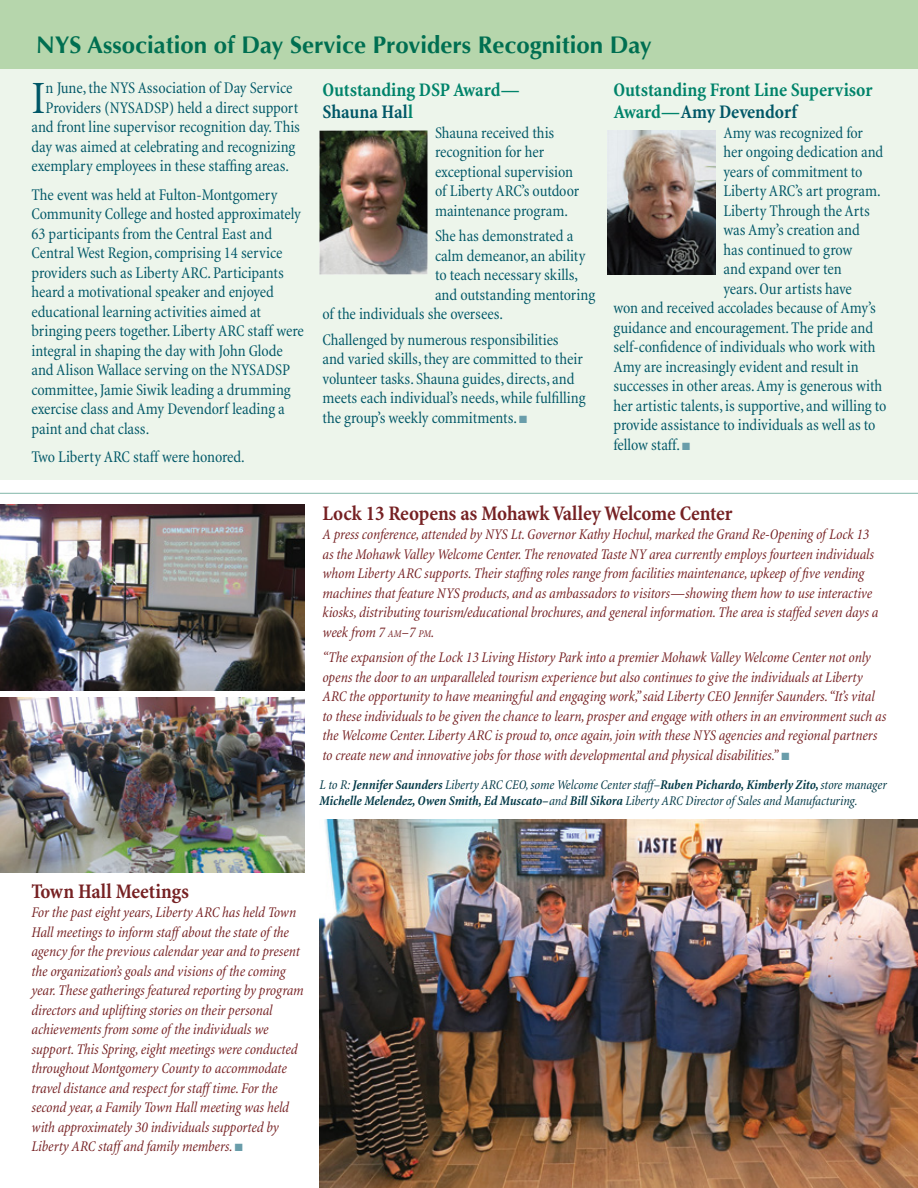
<style>
.page{position:relative;width:918px;height:1188px;background:#fff}
.page>*{position:absolute;margin:0;border:0;box-sizing:border-box;transform-origin:0 0}
.t1{font:condensed 46.95px "Minion";color:#005767}
.t2{font:700 24px "Optima";color:#006f51}
.t3{font:700 condensed 21px "Minion";letter-spacing:-.005em;color:#762123}
.t4{font:700 condensed 19.5px/22.5px "Minion";letter-spacing:-.005em;color:#00836a}
.t5{font:condensed 16.5px/19.5px "Minion";letter-spacing:-.005em;color:#005767}
.t6{font:italic condensed 15px/19.5px "Minion";letter-spacing:-.005em;color:#762123}
.t7{font:italic condensed 13.5px/15.9px "Minion";letter-spacing:-.01em;color:#003846}
.s1{color:#005767}
.s2{color:#699daa}
.s3{font-size:10.5px}
.s4{font-style:inherit}
.s5{font-weight:700}
</style>
<div class="page">
<div style="left:0;top:0;width:918px;height:480px;background:#edf5eb"></div>
<div style="left:0;top:0;width:918px;height:69px;background:#b6d6ac"></div>
<img style="left:320px;top:820px;width:598px;height:368px">
<hr style="left:0;top:493px;width:918px;height:1px;background:#82b6a8">
<img style="left:320px;top:130px;width:108px;height:144px">
<img style="left:608px;top:131px;width:108px;height:143px">
<img style="left:0;top:504px;width:304px;height:186px">
<img style="left:0;top:698px;width:305px;height:175px">
<h2 class="t2" style="left:36px;top:31px;width:617px">NYS Association of Day Service Providers Recognition Day</h2>
<h1 class="t1" style="left:32px;top:74px;width:16px">I</h1>
<p class="t5" style="left:46px;top:79px;width:248px">n June, the NYS Association of Day Service</p>
<p class="t5" style="left:46px;top:98px;width:254px">Providers (NYSADSP) held a direct support</p>
<p class="t5" style="left:31px;top:118px;width:270px">and front line supervisor recognition day. This</p>
<p class="t5" style="left:31px;top:137px;width:265px">day was aimed at celebrating and recognizing</p>
<p class="t5" style="left:31px;top:157px;width:259px">exemplary employees in these staffing areas.</p>
<p class="t5" style="left:31px;top:185px;width:274px">The event was held at Fulton-Montgomery Community College and hosted approximately 63 participants from the Central East and Central West Region, comprising 14 service providers such as Liberty ARC. Participants heard a motivational speaker and enjoyed educational learning activities aimed at bringing peers together. Liberty ARC staff were integral in shaping the day with John Glode and Alison Wallace serving on the NYSADSP committee, Jamie Siwik leading a drumming exercise class and Amy Devendorf leading a paint and chat class.</p>
<p class="t5" style="left:31px;top:448px;width:215px">Two Liberty ARC staff were honored.</p>
<p class="t4" style="left:322px;top:78px;width:199px">Outstanding DSP Award—<br><span class="s1">Shauna Hal</span>l</p>
<p class="t5" style="left:435px;top:123px;width:146px">Shauna received this recognition for her exceptional supervision of Liberty ARC’s outdoor maintenance program.</p>
<p class="t5" style="left:435px;top:227px;width:140px">She has demonstrated a</p>
<p class="t5" style="left:435px;top:246px;width:152px">calm demeanor, an ability</p>
<p class="t5" style="left:435px;top:266px;width:145px">to teach necessary skills,</p>
<p class="t5" style="left:435px;top:285px;width:162px">and outstanding mentoring</p>
<p class="t5" style="left:323px;top:305px;width:182px">of the individuals she oversees.</p>
<p class="t5" style="left:323px;top:330px;width:265px">Challenged by numerous responsibilities<br>and varied skills, they are committed to their volunteer tasks. Shauna guides, directs, and meets each individual’s needs, while fulfilling the group’s weekly commitments. <span class="s2">■</span></p>
<p class="t4" style="left:614px;top:78px;width:261px">Outstanding Front Line Supervisor<br>Award—<span class="s1">Amy Devendorf</span></p>
<p class="t5" style="left:724px;top:123px;width:141px">Amy was recognized for</p>
<p class="t5" style="left:724px;top:143px;width:161px">her ongoing dedication and</p>
<p class="t5" style="left:724px;top:162px;width:141px">years of commitment to</p>
<p class="t5" style="left:724px;top:182px;width:159px">Liberty ARC’s art program.</p>
<p class="t5" style="left:724px;top:201px;width:148px">Liberty Through the Arts</p>
<p class="t5" style="left:724px;top:221px;width:138px">was Amy’s creation and</p>
<p class="t5" style="left:724px;top:240px;width:130px">has continued to grow</p>
<p class="t5" style="left:724px;top:260px;width:120px">and expand over ten</p>
<p class="t5" style="left:724px;top:279px;width:130px">years. Our artists have</p>
<p class="t5" style="left:614px;top:299px;width:264px">won and received accolades because of Amy’s</p>
<p class="t5" style="left:614px;top:318px;width:261px">guidance and encouragement. The pride and</p>
<p class="t5" style="left:614px;top:338px;width:263px">self-confidence of individuals who work with</p>
<p class="t5" style="left:614px;top:357px;width:247px">Amy are increasingly evident and result in</p>
<p class="t5" style="left:614px;top:377px;width:270px">successes in other areas. Amy is generous with</p>
<p class="t5" style="left:614px;top:396px;width:274px">her artistic talents, is supportive, and willing to</p>
<p class="t5" style="left:614px;top:416px;width:264px">provide assistance to individuals as well as to</p>
<p class="t5" style="left:614px;top:435px;width:78px">fellow staff. <span class="s2">■</span></p>
<p class="t3" style="left:322px;top:502px;width:411px">Lock 13 Reopens as Mohawk Valley Welcome Center</p>
<p class="t6" style="left:322px;top:525px;width:558px">A press conference, attended by NYS Lt. Governor Kathy Hochul, marked the Grand Re-Opening of Lock 13 as the Mohawk Valley Welcome Center. The renovated Taste NY area currently employs fourteen individuals whom Liberty ARC supports. Their staffing roles range from facilities maintenance, upkeep of five vending machines that feature NYS products, and as ambassadors to visitors—showing them how to use interactive kiosks, distributing tourism/educational brochures, and general information. The area is staffed seven days a week from 7 <span class="s3">AM</span>–7 <span class="s3">PM</span><span class="s4">.</span></p>
<p class="t6" style="left:322px;top:648px;width:565px">“The expansion of the Lock 13 Living History Park into a premier Mohawk Valley Welcome Center not only opens the door to an unparalleled tourism experience but also continues to give the individuals at Liberty ARC the opportunity to have meaningful and engaging work,” said Liberty CEO Jennifer Saunders. “It’s vital to these individuals to be given the chance to learn, prosper and engage with others in an environment such as the Welcome Center. Liberty ARC is proud to, once again, join with these NYS agencies and regional partners to create new and innovative jobs for those with developmental and physical disabilities.” <span class="s2">■</span></p>
<p class="t7" style="left:319px;top:777px;width:569px">L to R: <span class="s5">Jennifer Saunders</span> Liberty ARC CEO, some Welcome Center staff–<span class="s5">Ruben Pichardo, Kimberly Zito,</span> store manager<br><span class="s5">Michelle Melendez, Owen Smith, Ed Muscato–</span>and <span class="s5">Bill Sikora</span> Liberty ARC Director of Sales and Manufacturing.</p>
<p class="t3" style="left:32px;top:880px;width:159px">Town Hall Meetings</p>
<p class="t6" style="left:32px;top:903px;width:274px">For the past eight years, Liberty ARC has held Town Hall meetings to inform staff about the state of the agency for the previous calendar year and to present the organization’s goals and visions of the coming year. These gatherings featured reporting by program directors and uplifting stories on their personal achievements from some of the individuals we support. This Spring, eight meetings were conducted throughout Montgomery County to accommodate travel distance and respect for staff time. For the second year, a Family Town Hall meeting was held with approximately 30 individuals supported by Liberty ARC staff and family members. <span class="s2">■</span></p>
</div>
